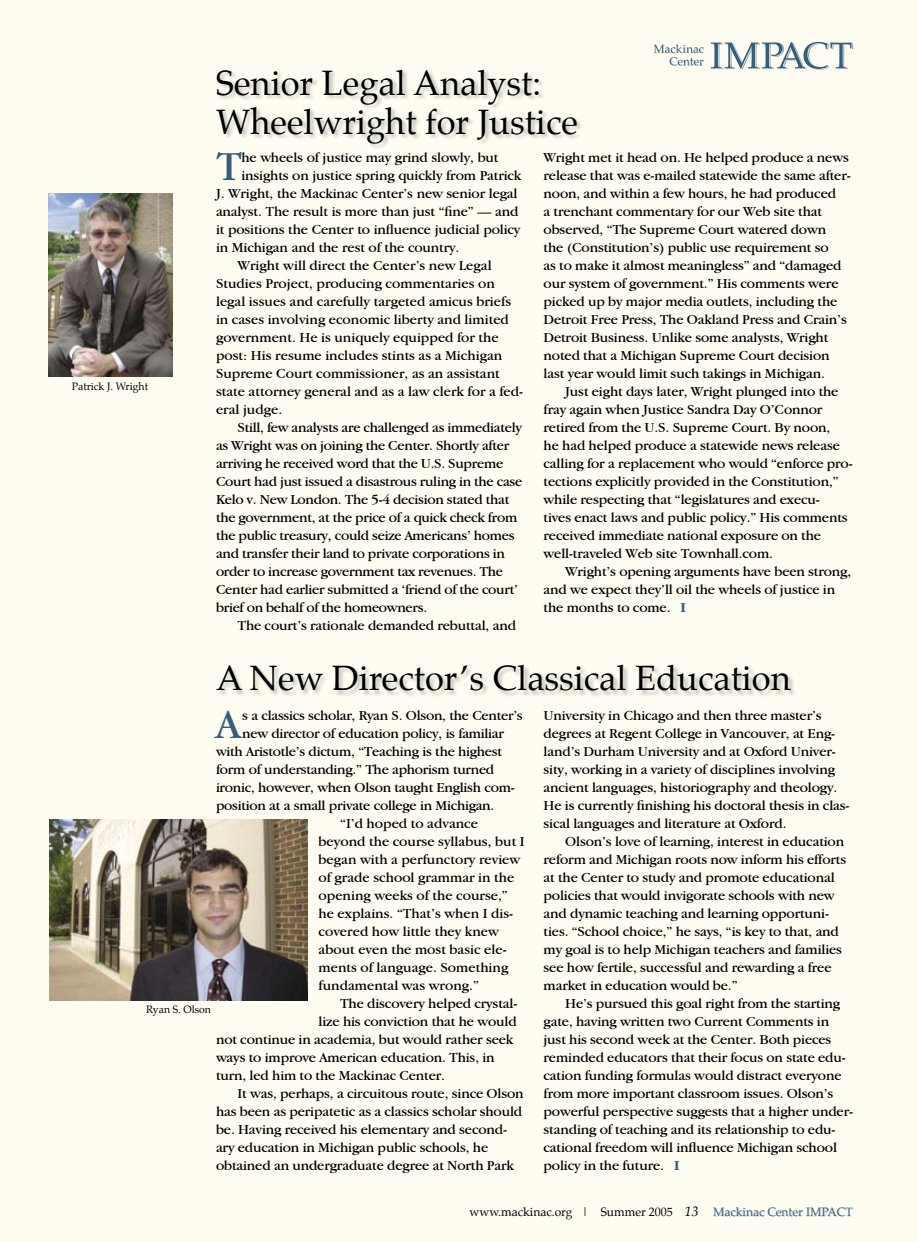
<style>
.page{position:relative;width:918px;height:1242px;background:#fffdf2}
.page>*{position:absolute;margin:0;border:0;box-sizing:border-box;transform-origin:0 0}
.t1{font:42.9px "Garamond IT Cby BT";color:#355e7a}
.t2{font:34.5px/39px "Palatino";color:#000}
.t3{font:14.25px/18px "Garamond IT Cby BT";letter-spacing:-.01em;color:#000}
.t4{font:12px "Palatino";color:#000}
.t5{font:12px "Palatino";color:#355e7a}
.t6{font:10.5px "Palatino";color:#000}
.s1{font-weight:700;color:#355e7a}
.s2{font-style:italic;font-size:13.95px}
</style>
<div class="page">
<svg style="left:714px;top:1207px;width:139px;height:10px"></svg>
<div style="left:216px;top:69px;width:368px;height:82px;background:#000;opacity:.25"></div>
<div style="left:216px;top:664px;width:581px;height:34px;background:#000;opacity:.25"></div>
<img style="left:48px;top:193px;width:125px;height:183px">
<svg style="left:711px;top:42px;width:142px;height:28px"></svg>
<svg style="left:654px;top:44px;width:50px;height:22px"></svg>
<img style="left:50px;top:820px;width:258px;height:181px">
<p class="t6" style="left:72px;top:379px;width:78px">Patrick J. Wright</p>
<h2 class="t2" style="left:216px;top:66px;width:363px">Senior Legal Analyst:<br>Wheelwright for Justice</h2>
<h1 class="t1" style="left:216px;top:141px;width:27px">T</h1>
<p class="t3" style="left:241px;top:148px;width:259px">he wheels of justice may grind slowly, but</p>
<p class="t3" style="left:241px;top:166px;width:282px">insights on justice spring quickly from Patrick</p>
<p class="t3" style="left:216px;top:184px;width:303px">J. Wright, the Mackinac Center’s new senior legal</p>
<p class="t3" style="left:216px;top:202px;width:304px">analyst. The result is more than just “fine” — and</p>
<p class="t3" style="left:216px;top:220px;width:306px">it positions the Center to influence judicial policy</p>
<p class="t3" style="left:216px;top:238px;width:245px">in Michigan and the rest of the country.</p>
<p class="t3" style="left:238px;top:256px;width:256px">Wright will direct the Center’s new Legal</p>
<p class="t3" style="left:216px;top:274px;width:280px">Studies Project, producing commentaries on</p>
<p class="t3" style="left:216px;top:292px;width:297px">legal issues and carefully targeted amicus briefs</p>
<p class="t3" style="left:216px;top:310px;width:294px">in cases involving economic liberty and limited</p>
<p class="t3" style="left:216px;top:328px;width:284px">government. He is uniquely equipped for the</p>
<p class="t3" style="left:216px;top:346px;width:288px">post: His resume includes stints as a Michigan</p>
<p class="t3" style="left:216px;top:364px;width:285px">Supreme Court commissioner, as an assistant</p>
<p class="t3" style="left:216px;top:382px;width:309px">state attorney general and as a law clerk for a fed-</p>
<p class="t3" style="left:216px;top:400px;width:68px">eral judge.</p>
<p class="t3" style="left:238px;top:418px;width:286px">Still, few analysts are challenged as immediately</p>
<p class="t3" style="left:216px;top:436px;width:295px">as Wright was on joining the Center. Shortly after</p>
<p class="t3" style="left:216px;top:454px;width:289px">arriving he received word that the U.S. Supreme</p>
<p class="t3" style="left:216px;top:472px;width:308px">Court had just issued a disastrous ruling in the case</p>
<p class="t3" style="left:216px;top:490px;width:295px">Kelo v. New London. The 5-4 decision stated that</p>
<p class="t3" style="left:216px;top:508px;width:303px">the government, at the price of a quick check from</p>
<p class="t3" style="left:216px;top:526px;width:300px">the public treasury, could seize Americans’ homes</p>
<p class="t3" style="left:216px;top:544px;width:291px">and transfer their land to private corporations in</p>
<p class="t3" style="left:216px;top:562px;width:289px">order to increase government tax revenues. The</p>
<p class="t3" style="left:216px;top:580px;width:303px">Center had earlier submitted a ‘friend of the court’</p>
<p class="t3" style="left:216px;top:598px;width:213px">brief on behalf of the homeowners.</p>
<p class="t3" style="left:238px;top:616px;width:280px">The court’s rationale demanded rebuttal, and</p>
<p class="t3" style="left:544px;top:148px;width:309px">Wright met it head on. He helped produce a news release that was e-mailed statewide the same after&shy;noon, and within a few hours, he had produced<br>a trenchant commentary for our Web site that observed, “The Supreme Court watered down<br>the (Constitution’s) public use requirement so<br>as to make it almost meaningless” and “damaged our system of government.” His comments were picked up by major media outlets, including the Detroit Free Press, The Oakland Press and Crain’s Detroit Business. Unlike some analysts, Wright noted that a Michigan Supreme Court decision last year would limit such takings in Michigan.</p>
<p class="t3" style="left:544px;top:382px;width:311px;text-indent:22px">Just eight days later, Wright plunged into the fray again when Justice Sandra Day O’Connor retired from the U.S. Supreme Court. By noon,<br>he had helped produce a statewide news release calling for a replacement who would “enforce pro&shy;tections explicitly provided in the Constitution,” while respecting that “legislatures and execu-<br>tives enact laws and public policy.” His comments received immediate national exposure on the well-traveled Web site Townhall.com.</p>
<p class="t3" style="left:544px;top:562px;width:309px;text-indent:22px">Wright’s opening arguments have been strong, and we expect they’ll oil the wheels of justice in the months to come. <span class="s1">I</span></p>
<h2 class="t2" style="left:216px;top:662px;width:576px">A New Director’s Classical Education</h2>
<h1 class="t1" style="left:216px;top:699px;width:26px">A</h1>
<p class="t3" style="left:242px;top:706px;width:282px">s a classics scholar, Ryan S. Olson, the Center’s</p>
<p class="t3" style="left:242px;top:724px;width:263px">new director of education policy, is familiar</p>
<p class="t3" style="left:216px;top:742px;width:288px">with Aristotle’s dictum, “Teaching is the highest</p>
<p class="t3" style="left:216px;top:760px;width:280px">form of understanding.” The aphorism turned</p>
<p class="t3" style="left:216px;top:778px;width:300px">ironic, however, when Olson taught English com-</p>
<p class="t3" style="left:216px;top:796px;width:280px">position at a small private college in Michigan.</p>
<p class="t3" style="left:340px;top:814px;width:139px">“I’d hoped to advance</p>
<p class="t3" style="left:319px;top:832px;width:208px">beyond the course syllabus, but I</p>
<p class="t3" style="left:319px;top:850px;width:203px">began with a perfunctory review</p>
<p class="t3" style="left:319px;top:868px;width:197px">of grade school grammar in the</p>
<p class="t3" style="left:319px;top:886px;width:191px">opening weeks of the course,”</p>
<p class="t3" style="left:319px;top:904px;width:196px">he explains. “That’s when I dis-</p>
<p class="t3" style="left:319px;top:922px;width:182px">covered how little they knew</p>
<p class="t3" style="left:319px;top:940px;width:190px">about even the most basic ele-</p>
<p class="t3" style="left:319px;top:958px;width:191px">ments of language. Something</p>
<p class="t3" style="left:319px;top:976px;width:162px">fundamental was wrong.”</p>
<p class="t3" style="left:340px;top:994px;width:179px">The discovery helped crystal-</p>
<p class="t3" style="left:319px;top:1012px;width:200px">lize his conviction that he would</p>
<p class="t3" style="left:216px;top:1030px;width:299px">not continue in academia, but would rather seek</p>
<p class="t3" style="left:216px;top:1048px;width:280px">ways to improve American education. This, in</p>
<p class="t3" style="left:216px;top:1066px;width:231px">turn, led him to the Mackinac Center.</p>
<p class="t3" style="left:238px;top:1084px;width:288px">It was, perhaps, a circuitous route, since Olson</p>
<p class="t3" style="left:216px;top:1102px;width:308px">has been as peripatetic as a classics scholar should</p>
<p class="t3" style="left:216px;top:1120px;width:293px">be. Having received his elementary and second-</p>
<p class="t3" style="left:216px;top:1138px;width:274px">ary education in Michigan public schools, he</p>
<p class="t3" style="left:216px;top:1156px;width:299px">obtained an undergraduate degree at North Park</p>
<p class="t6" style="left:146px;top:1002px;width:66px">Ryan S. Olson</p>
<p class="t3" style="left:544px;top:706px;width:307px">University in Chicago and then three master’s degrees at Regent College in Vancouver, at Eng&shy;land’s Durham University and at Oxford Univer&shy;sity, working in a variety of disciplines involving ancient languages, historiography and theology.<br>He is currently finishing his doctoral thesis in clas&shy;sical languages and literature at Oxford.</p>
<p class="t3" style="left:544px;top:832px;width:304px;text-indent:22px">Olson’s love of learning, interest in education reform and Michigan roots now inform his efforts at the Center to study and promote educational policies that would invigorate schools with new and dynamic teaching and learning opportuni&shy;ties. “School choice,” he says, “is key to that, and my goal is to help Michigan teachers and families see how fertile, successful and rewarding a free market in education would be.”</p>
<p class="t3" style="left:544px;top:994px;width:311px;text-indent:22px">He’s pursued this goal right from the starting gate, having written two Current Comments in just his second week at the Center. Both pieces reminded educators that their focus on state edu&shy;cation funding formulas would distract everyone from more important classroom issues. Olson’s powerful perspective suggests that a higher under&shy;standing of teaching and its relationship to edu&shy;cational freedom will influence Michigan school policy in the future. <span class="s1">I</span></p>
<p class="t4" style="left:469px;top:1204px;width:223px">www.mackinac.org | Summer 2005 <span class="s2">13</span></p>
<p class="t5" style="left:713px;top:1204px;width:141px">Mackinac Center IMPACT</p>
</div>
